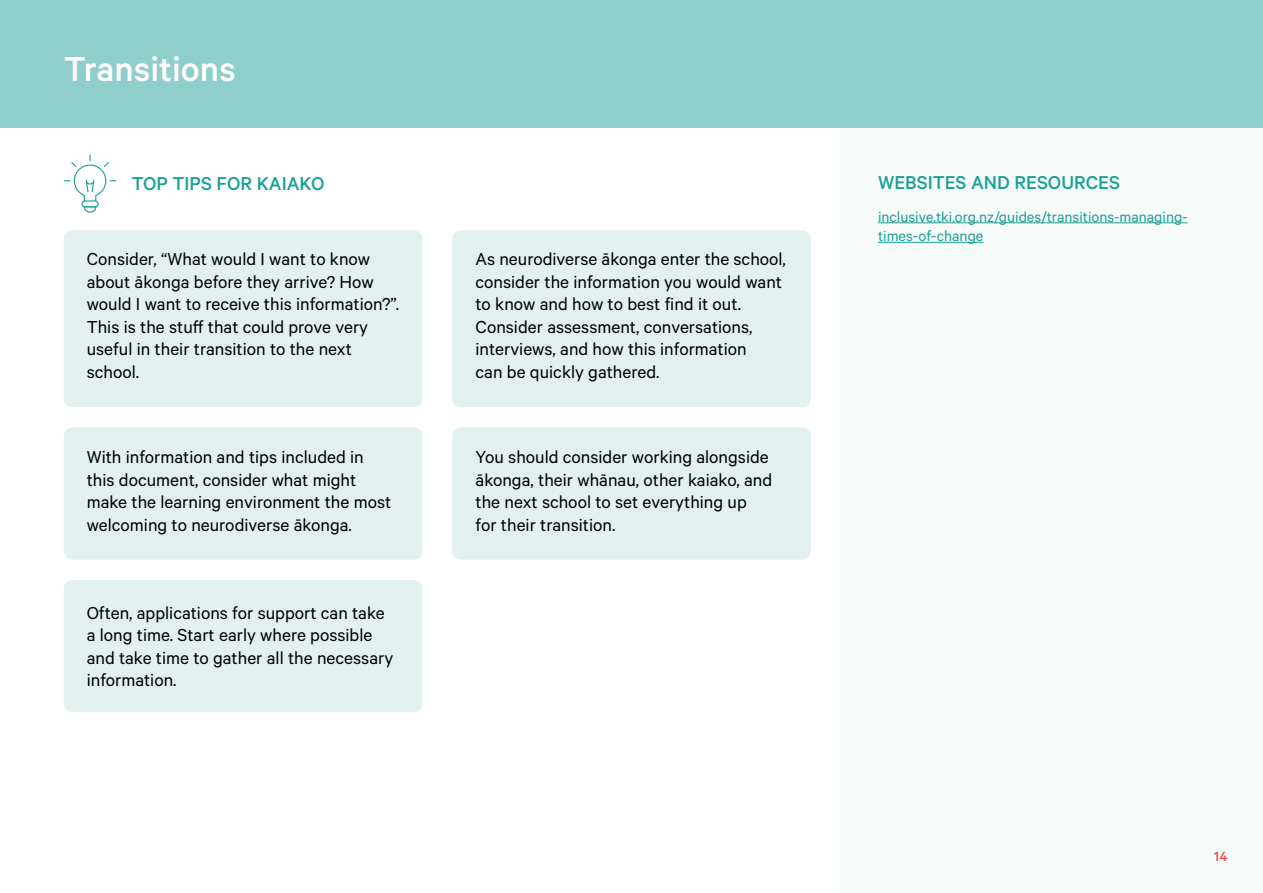
<style>
.page{position:relative;width:1263px;height:893px;background:#fff}
.page>*{position:absolute;margin:0;border:0;box-sizing:border-box;transform-origin:0 0}
.Heading{font:500 39px "Calibre";color:#fff}
.Subhead{font:500 21px "Calibre";color:#1ca094}
.Body_Large{font:19.5px/22.5px "Calibre";color:#000}
.Hyperlink{font:16.5px/19.5px "Calibre";color:#1ca094}
.t1{font:500 15px "Calibre";color:#e9483f}
</style>
<div class="page">
<div style="left:840px;top:0;width:423px;height:893px;background:#f6fbfa"></div>
<div style="left:64px;top:230px;width:358px;height:177px;background:#e2f1f0;border-radius:9px"></div>
<div style="left:64px;top:427px;width:358px;height:133px;background:#e2f1f0;border-radius:9px"></div>
<div style="left:64px;top:580px;width:358px;height:132px;background:#e2f1f0;border-radius:9px"></div>
<div style="left:452px;top:230px;width:359px;height:177px;background:#e2f1f0;border-radius:9px"></div>
<div style="left:452px;top:427px;width:359px;height:133px;background:#e2f1f0;border-radius:9px"></div>
<hr style="left:878px;top:223px;width:310px;height:1px;background:#1ca094">
<hr style="left:878px;top:242px;width:105px;height:1px;background:#1ca094">
<svg style="left:64px;top:154px;width:52px;height:59px"></svg>
<div style="left:0;top:0;width:1263px;height:128px;background:#8fceca"></div>
<p class="Heading" style="left:64px;top:46px;width:174px">Transitions</p>
<p class="Subhead" style="left:132px;top:171px;width:194px">TOP TIPS FOR KAIAKO</p>
<p class="Body_Large" style="left:87px;top:247px;width:314px">Consider, “What would I want to know about ākonga before they arrive? How would I want to receive this information?”.<br>This is the stuff that could prove very useful in their transition to the next school.</p>
<p class="Body_Large" style="left:87px;top:445px;width:306px">With information and tips included in this document, consider what might make the learning environment the most welcoming to neurodiverse ākonga.</p>
<p class="Body_Large" style="left:87px;top:601px;width:308px">Often, applications for support can take a long time. Start early where possible and take time to gather all the necessary information.</p>
<p class="Body_Large" style="left:476px;top:247px;width:312px">As neurodiverse ākonga enter the school, consider the information you would want to know and how to best find it out.<br>Consider assessment, conversations, interviews, and how this information<br>can be quickly gathered.</p>
<p class="Body_Large" style="left:476px;top:445px;width:298px">You should consider working alongside ākonga, their whānau, other kaiako, and the next school to set everything up for their transition.</p>
<p class="Subhead" style="left:878px;top:171px;width:243px">WEBSITES AND RESOURCES</p>
<p class="Hyperlink" style="left:878px;top:206px;width:311px">inclusive.tki.org.nz/guides/transitions-managing&shy;times-of-change</p>
<p class="t1" style="left:1214px;top:848px;width:15px">14</p>
</div>
